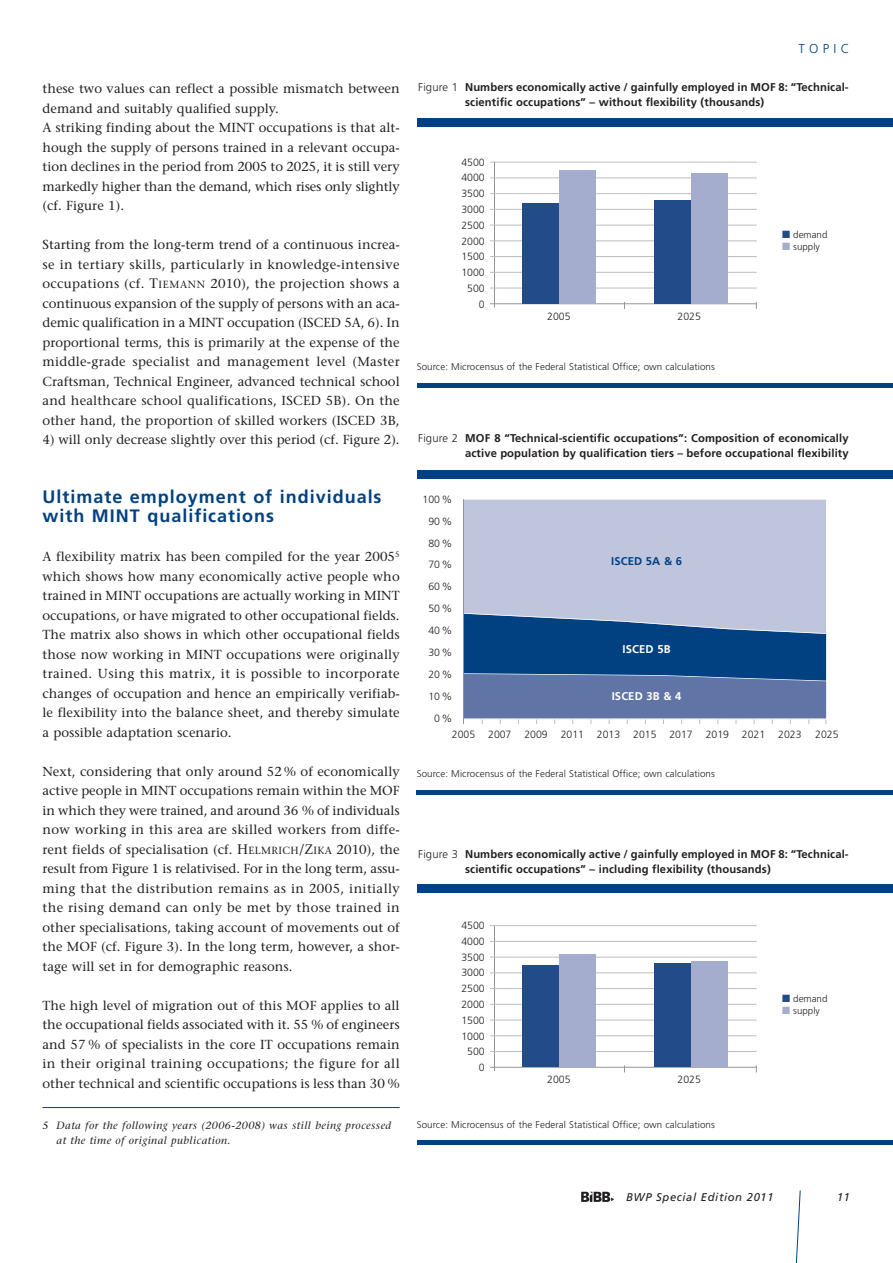
<style>
.page{position:relative;width:893px;height:1263px;background:#fff}
.page>*{position:absolute;margin:0;border:0;box-sizing:border-box;transform-origin:0 0}
.t1{font:700 18px/19.5px "Frutiger";letter-spacing:.055em;color:#014181}
.t2{font:13.05px/19.5px "Stone Serif";letter-spacing:.005em;color:#231f20;text-align:justify}
.t3{font:300 12.9px "Frutiger";letter-spacing:.335em;color:#014181}
.t4{font:700 11.25px/15px "Frutiger";letter-spacing:.01em;color:#231f20}
.t5{font:italic 11.25px "Frutiger";letter-spacing:.055em;color:#231f20}
.t6{font:700 11.25px "Frutiger";letter-spacing:.01em;color:#fff}
.t7{font:700 11.25px "Frutiger";letter-spacing:.01em;color:#014181}
.t8{font:300 10.5px/15.8px "Frutiger";color:#231f20;text-align:right}
.t9{font:italic 10.5px/15px "Stone Serif";letter-spacing:.045em;color:#231f20}
.t10{font:300 9.75px/12px "Frutiger";letter-spacing:.01em;color:#231f20}
.s1{font-size:13.8px}
.s2{font-size:10.35px}
.s3{font-weight:300}
</style>
<div class="page">
<svg style="left:795px;top:1190px;width:6px;height:73px"></svg>
<img style="left:581px;top:1191px;width:33px;height:11px">
<hr style="left:43px;top:1107px;width:357px;height:1px;background:#014181">
<div style="left:417px;top:119px;width:476px;height:8px;background:#014181"></div>
<hr style="left:417px;top:384px;width:476px;height:4px;background:#014181">
<div style="left:417px;top:471px;width:476px;height:8px;background:#014181"></div>
<hr style="left:417px;top:790px;width:476px;height:4px;background:#014181">
<div style="left:417px;top:884px;width:476px;height:9px;background:#014181"></div>
<hr style="left:417px;top:1140px;width:476px;height:4px;background:#014181">
<hr style="left:490px;top:303px;width:267px;height:1px;background:#939598">
<hr style="left:494px;top:162px;width:1px;height:145px;background:#939598">
<hr style="left:490px;top:288px;width:267px;height:1px;background:#bcbdc0">
<hr style="left:490px;top:272px;width:267px;height:1px;background:#bcbdc0">
<hr style="left:490px;top:256px;width:267px;height:1px;background:#bcbdc0">
<hr style="left:490px;top:240px;width:267px;height:1px;background:#bcbdc0">
<hr style="left:490px;top:225px;width:267px;height:1px;background:#bcbdc0">
<hr style="left:490px;top:209px;width:267px;height:1px;background:#bcbdc0">
<hr style="left:490px;top:193px;width:267px;height:1px;background:#bcbdc0">
<hr style="left:490px;top:178px;width:267px;height:1px;background:#bcbdc0">
<hr style="left:490px;top:162px;width:267px;height:1px;background:#bcbdc0">
<div style="left:523px;top:203px;width:36px;height:101px;background:#224c89"></div>
<div style="left:560px;top:170px;width:36px;height:134px;background:#a4adcd"></div>
<div style="left:655px;top:200px;width:36px;height:104px;background:#224c89"></div>
<div style="left:692px;top:174px;width:36px;height:130px;background:#a4adcd"></div>
<hr style="left:490px;top:1067px;width:267px;height:1px;background:#939598">
<hr style="left:494px;top:925px;width:1px;height:146px;background:#939598">
<hr style="left:490px;top:1051px;width:267px;height:1px;background:#bcbdc0">
<hr style="left:490px;top:1035px;width:267px;height:1px;background:#bcbdc0">
<hr style="left:490px;top:1020px;width:267px;height:1px;background:#bcbdc0">
<hr style="left:490px;top:1004px;width:267px;height:1px;background:#bcbdc0">
<hr style="left:490px;top:988px;width:267px;height:1px;background:#bcbdc0">
<hr style="left:490px;top:972px;width:267px;height:1px;background:#bcbdc0">
<hr style="left:490px;top:957px;width:267px;height:1px;background:#bcbdc0">
<hr style="left:490px;top:941px;width:267px;height:1px;background:#bcbdc0">
<hr style="left:490px;top:925px;width:267px;height:1px;background:#bcbdc0">
<div style="left:523px;top:965px;width:36px;height:102px;background:#224c89"></div>
<div style="left:560px;top:955px;width:36px;height:112px;background:#a4adcd"></div>
<div style="left:655px;top:963px;width:36px;height:104px;background:#224c89"></div>
<div style="left:692px;top:961px;width:36px;height:106px;background:#a4adcd"></div>
<div style="left:464px;top:500px;width:362px;height:113px;background:#bfc5dc"></div>
<svg style="left:464px;top:613px;width:363px;height:111px;background:#466c9f"></svg>
<hr style="left:463px;top:499px;width:1px;height:225px;background:#939598">
<p class="t2" style="left:43px;top:80px;width:359px;text-align:left">these two values can reflect a possible mismatch between demand and suitably qualified supply.<br>A striking finding about the MINT occupations is that alt&shy;hough the supply of persons trained in a relevant occupa&shy;tion declines in the period from 2005 to 2025, it is still very markedly higher than the demand, which rises only slightly (cf. Figure 1).</p>
<p class="t2" style="left:43px;top:236px;width:359px">Starting from the long-term trend of a continuous increa&shy;se in tertiary skills, particularly in knowledge-intensive occupations (cf. <span class="s1">T</span><span class="s2">IEMANN</span> 2010), the projection shows a continuous expansion of the supply of persons with an aca&shy;demic qualification in a MINT occupation (ISCED 5A, 6). In proportional terms, this is primarily at the expense of the middle-grade specialist and management level (Master Craftsman, Technical Engineer, advanced technical school and healthcare school qualifications, ISCED 5B). On the other hand, the proportion of skilled workers (ISCED 3B,</p>
<p class="t2" style="left:43px;top:431px;width:359px">4) will only decrease slightly over this period (cf. Figure 2).</p>
<h1 class="t1" style="left:43px;top:488px;width:341px">Ultimate employment of individuals with MINT qualifications</h1>
<p class="t2" style="left:43px;top:548px;width:359px">A flexibility matrix has been compiled for the year 2005<sup>5 </sup>which shows how many economically active people who trained in MINT occupations are actually working in MINT occupations, or have migrated to other occupational fields.<br>The matrix also shows in which other occupational fields those now working in MINT occupations were originally trained. Using this matrix, it is possible to incorporate changes of occupation and hence an empirically verifiab&shy;le flexibility into the balance sheet, and thereby simulate a possible adaptation scenario.</p>
<p class="t2" style="left:42px;top:763px;width:359px">Next, considering that only around 52 % of economically active people in MINT occupations remain within the MOF in which they were trained, and around 36 % of individuals now working in this area are skilled workers from diffe&shy;rent fields of specialisation (cf. <span class="s1">H</span><span class="s2">ELMRICH</span><span class="s1">/Z</span><span class="s2">IKA</span> 2010), the result from Figure 1 is relativised. For in the long term, assu&shy;ming that the distribution remains as in 2005, initially the rising demand can only be met by those trained in other specialisations, taking account of movements out of the MOF (cf. Figure 3). In the long term, however, a shor&shy;tage will set in for demographic reasons.</p>
<p class="t2" style="left:42px;top:997px;width:359px">The high level of migration out of this MOF applies to all the occupational fields associated with it. 55 % of engineers and 57 % of specialists in the core IT occupations remain in their original training occupations; the figure for all other technical and scientific occupations is less than 30 %</p>
<p class="t9" style="left:57px;top:1119px;width:336px;text-indent:-14px">5 Data for the following years (2006-2008) was still being processed at the time of original publication.</p>
<p class="t3" style="left:798px;top:44px;width:52px">TOPIC</p>
<p class="t4" style="left:465px;top:80px;width:385px;text-indent:-47px"><span class="s3">Figure 1</span> Numbers economically active / gainfully employed in MOF 8: “Technical&shy;scientific occupations” – without flexibility (thousands)</p>
<p class="t8" style="left:461px;top:155px;width:25px">4500<br>4000<br>3500<br>3000<br>2500<br>2000<br>1500<br>1000<br>500<br>0</p>
<p class="t8" style="left:547px;top:309px;width:25px">2005</p>
<p class="t8" style="left:678px;top:309px;width:25px">2025</p>
<p class="t10" style="left:417px;top:361px;width:300px">Source: Microcensus of the Federal Statistical Office; own calculations</p>
<p class="t10" style="left:793px;top:230px;width:36px">demand supply</p>
<p class="t4" style="left:418px;top:432px;width:432px;text-align:right"><span class="s3">Figure 2</span> MOF 8 “Technical-scientific occupations”: Composition of economically active population by qualification tiers – before occupational flexibility</p>
<p class="t8" style="left:423px;top:489px;width:31px;line-height:21.9px">100 %<br>90%<br>80%<br>70%<br>60%<br>50%<br>40%<br>30%<br>20%<br>10%<br>0%</p>
<p class="t7" style="left:611px;top:556px;width:72px">ISCED 5A &amp; 6</p>
<p class="t6" style="left:623px;top:644px;width:50px">ISCED 5B</p>
<p class="t6" style="left:612px;top:692px;width:71px">ISCED 3B &amp; 4</p>
<p class="t8" style="left:452px;top:727px;width:351px">2005 2007 2009 2011 2013 2015 2017 2019 2021 2023</p>
<p class="t8" style="left:815px;top:727px;width:25px">2025</p>
<p class="t10" style="left:417px;top:768px;width:300px">Source: Microcensus of the Federal Statistical Office; own calculations</p>
<p class="t4" style="left:465px;top:847px;width:385px;text-indent:-47px"><span class="s3">Figure 3</span> Numbers economically active / gainfully employed in MOF 8: “Technical&shy;scientific occupations” – including flexibility (thousands)</p>
<p class="t8" style="left:461px;top:918px;width:25px">4500<br>4000<br>3500<br>3000<br>2500<br>2000<br>1500<br>1000<br>500<br>0</p>
<p class="t8" style="left:547px;top:1072px;width:25px">2005</p>
<p class="t8" style="left:678px;top:1072px;width:25px">2025</p>
<p class="t10" style="left:417px;top:1120px;width:300px">Source: Microcensus of the Federal Statistical Office; own calculations</p>
<p class="t10" style="left:793px;top:993px;width:36px">demand supply</p>
<p class="t5" style="left:626px;top:1192px;width:149px">BWP Special Edition 2011</p>
<p class="t5" style="left:837px;top:1192px;width:15px">11</p>
</div>
